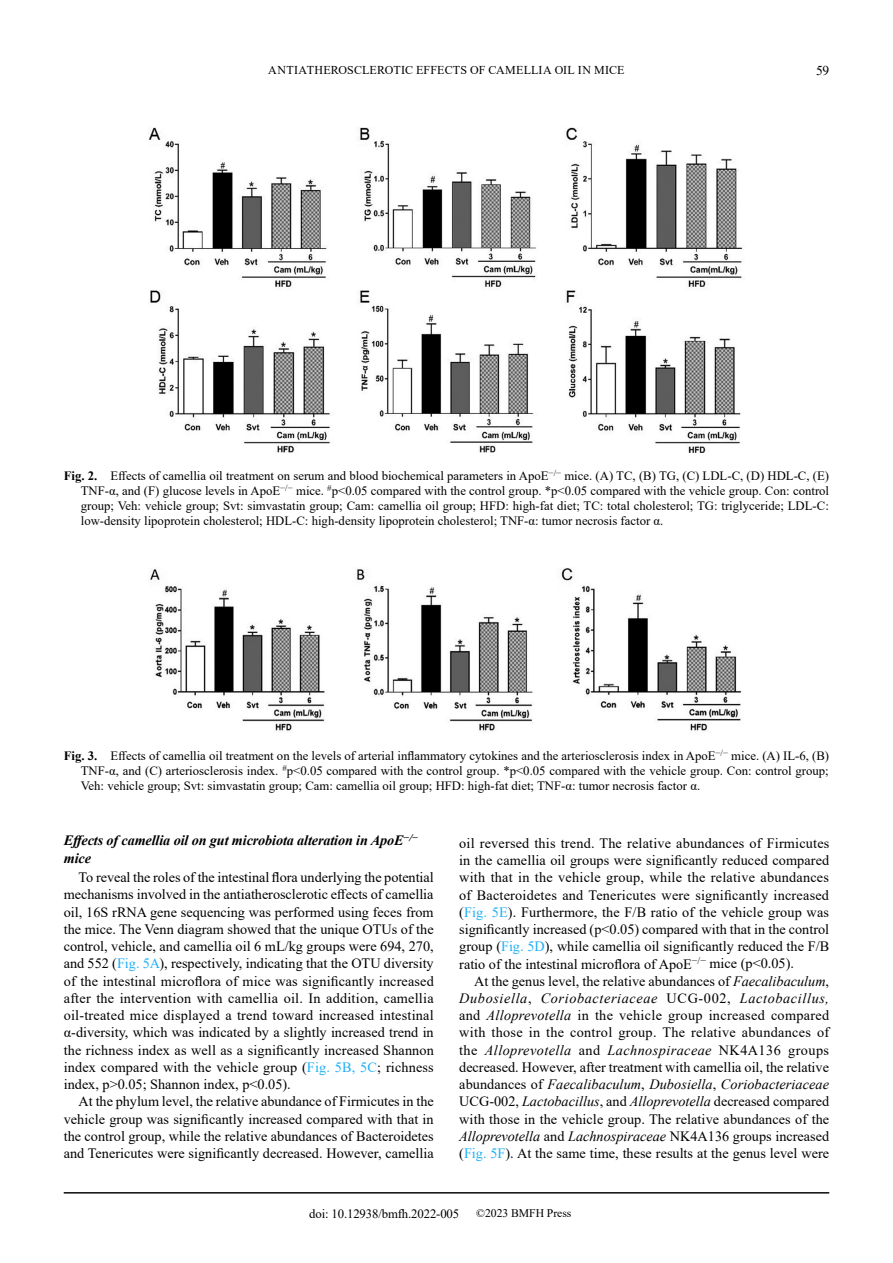
<style>
.page{position:relative;width:893px;height:1263px;background:#fff}
.page>*{position:absolute;margin:0;border:0;box-sizing:border-box;transform-origin:0 0}
.t1{font:14.25px/17.2px "Times New Roman";color:#000;text-align:justify}
.t2{font:italic 700 14.25px/17.2px "Times New Roman";letter-spacing:-.01em;color:#000}
.t3{font:13.5px "Times New Roman";color:#000}
.t4{font:12.75px/15px "Times New Roman";color:#000;text-align:justify}
.t5{font:12px "Times New Roman";letter-spacing:.01em;color:#000}
.t6{font:11.7px "Times New Roman";letter-spacing:-.005em;color:#000}
.s1{font-weight:700}
.s2{color:#1eb0f8}
.s3{font-style:italic}
</style>
<div class="page">
<hr style="left:64px;top:1192px;width:765px;height:1px;background:#000">
<img style="left:149px;top:128px;width:594px;height:324px">
<img style="left:150px;top:568px;width:592px;height:163px">
<p class="t5" style="left:268px;top:61px;width:358px">ANTIATHEROSCLEROTIC EFFECTS OF CAMELLIA OIL IN MICE</p>
<p class="t3" style="left:816px;top:61px;width:15px">59</p>
<p class="t4" style="left:81px;top:468px;width:750px;text-indent:-17px"><span class="s1">Fig. 2.</span> Effects of camellia oil treatment on serum and blood biochemical parameters in ApoE<sup>−/−</sup> mice. (A) TC, (B) TG, (C) LDL-C, (D) HDL-C, (E)<br>TNF-α, and (F) glucose levels in ApoE<sup>−/−</sup> mice. <sup>#</sup>p&lt;0.05 compared with the control group. *p&lt;0.05 compared with the vehicle group. Con: control group; Veh: vehicle group; Svt: simvastatin group; Cam: camellia oil group; HFD: high-fat diet; TC: total cholesterol; TG: triglyceride; LDL-C: low-density lipoprotein cholesterol; HDL-C: high-density lipoprotein cholesterol; TNF-α: tumor necrosis factor α.</p>
<p class="t4" style="left:81px;top:748px;width:750px;text-indent:-17px"><span class="s1">Fig. 3.</span> Effects of camellia oil treatment on the levels of arterial inflammatory cytokines and the arteriosclerosis index in ApoE<sup>−/−</sup> mice. (A) IL-6, (B)<br>TNF-α, and (C) arteriosclerosis index. <sup>#</sup>p&lt;0.05 compared with the control group. *p&lt;0.05 compared with the vehicle group. Con: control group; Veh: vehicle group; Svt: simvastatin group; Cam: camellia oil group; HFD: high-fat diet; TNF-α: tumor necrosis factor α.</p>
<p class="t2" style="left:64px;top:831px;width:356px">Effects of camellia oil on gut microbiota alteration in ApoE<sup>−/− </sup>mice</p>
<p class="t1" style="left:64px;top:868px;width:372px;text-indent:15px">To reveal the roles of the intestinal flora underlying the potential mechanisms involved in the antiatherosclerotic effects of camellia oil, 16S rRNA gene sequencing was performed using feces from the mice. The Venn diagram showed that the unique OTUs of the control, vehicle, and camellia oil 6 mL/kg groups were 694, 270, and 552 (<span class="s2">Fig. 5A</span>), respectively, indicating that the OTU diversity of the intestinal microflora of mice was significantly increased after the intervention with camellia oil. In addition, camellia oil-treated mice displayed a trend toward increased intestinal α-diversity, which was indicated by a slightly increased trend in the richness index as well as a significantly increased Shannon index compared with the vehicle group (<span class="s2">Fig. 5B, 5C</span>; richness index, p&gt;0.05; Shannon index, p&lt;0.05).</p>
<p class="t1" style="left:64px;top:1092px;width:372px;text-indent:15px">At the phylum level, the relative abundance of Firmicutes in the vehicle group was significantly increased compared with that in the control group, while the relative abundances of Bacteroidetes and Tenericutes were significantly decreased. However, camellia</p>
<p class="t1" style="left:459px;top:834px;width:372px">oil reversed this trend. The relative abundances of Firmicutes in the camellia oil groups were significantly reduced compared with that in the vehicle group, while the relative abundances of Bacteroidetes and Tenericutes were significantly increased (<span class="s2">Fig. 5E</span>). Furthermore, the F/B ratio of the vehicle group was significantly increased (p&lt;0.05) compared with that in the control group (<span class="s2">Fig. 5D</span>), while camellia oil significantly reduced the F/B ratio of the intestinal microflora of ApoE<sup>−/−</sup> mice (p&lt;0.05).</p>
<p class="t1" style="left:459px;top:972px;width:371px;text-indent:15px">At the genus level, the relative abundances of <span class="s3">Faecalibaculum</span>, <span class="s3">Dubosiella</span>, <span class="s3">Coriobacteriaceae</span> UCG-002, <span class="s3">Lactobacillus, </span>and <span class="s3">Alloprevotella</span> in the vehicle group increased compared with those in the control group. The relative abundances of the <span class="s3">Alloprevotella</span> and <span class="s3">Lachnospiraceae</span> NK4A136 groups decreased. However, after treatment with camellia oil, the relative abundances of <span class="s3">Faecalibaculum</span>, <span class="s3">Dubosiella</span>, <span class="s3">Coriobacteriaceae </span>UCG-002, <span class="s3">Lactobacillus</span>, and <span class="s3">Alloprevotella</span> decreased compared with those in the vehicle group. The relative abundances of the <span class="s3">Alloprevotella</span> and <span class="s3">Lachnospiraceae</span> NK4A136 groups increased (<span class="s2">Fig. 5F</span>). At the same time, these results at the genus level were</p>
<p class="t4" style="left:309px;top:1206px;width:152px">doi: 10.12938/bmfh.2022-005</p>
<p class="t6" style="left:476px;top:1205px;width:97px">©2023 BMFH Press</p>
</div>
